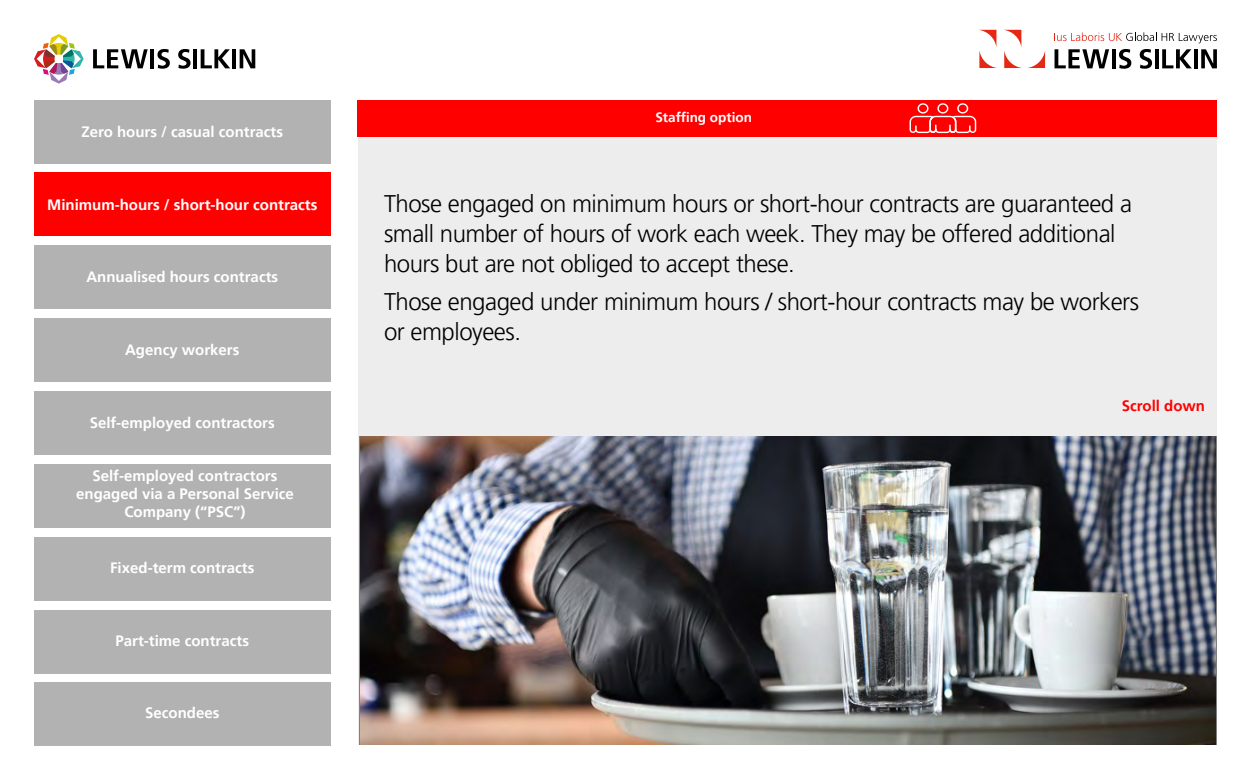
<style>
.page{position:relative;width:1251px;height:779px;background:#fff}
.page>*{position:absolute;margin:0;border:0;box-sizing:border-box;transform-origin:0 0}
.t1{font:300 24px/30px "Frutiger LT Pro";letter-spacing:-.02em;color:#000}
.t2{font:700 15px/18px "Frutiger LT Pro";color:#fff;text-align:center}
.t3{font:700 15px "Frutiger LT Pro";color:#f00}
.t4{font:700 13.5px "Frutiger LT Pro";color:#fff}
</style>
<div class="page">
<svg style="left:34px;top:34px;width:50px;height:50px"></svg>
<svg style="left:93px;top:49px;width:55px;height:19px"></svg>
<hr style="left:150px;top:49px;width:4px;height:19px;background:#000">
<svg style="left:178px;top:49px;width:12px;height:20px"></svg>
<hr style="left:193px;top:49px;width:4px;height:19px;background:#000">
<svg style="left:201px;top:49px;width:29px;height:19px"></svg>
<hr style="left:232px;top:49px;width:4px;height:19px;background:#000">
<svg style="left:239px;top:49px;width:16px;height:19px"></svg>
<svg style="left:157px;top:49px;width:13px;height:20px"></svg>
<svg style="left:979px;top:30px;width:18px;height:38px"></svg>
<svg style="left:1004px;top:30px;width:40px;height:38px"></svg>
<svg style="left:1054px;top:32px;width:162px;height:11px"></svg>
<svg style="left:1054px;top:49px;width:54px;height:19px"></svg>
<svg style="left:1112px;top:49px;width:3px;height:19px"></svg>
<svg style="left:1139px;top:49px;width:12px;height:20px"></svg>
<svg style="left:1155px;top:49px;width:3px;height:19px"></svg>
<svg style="left:1162px;top:49px;width:29px;height:19px"></svg>
<svg style="left:1194px;top:49px;width:3px;height:19px"></svg>
<svg style="left:1201px;top:49px;width:15px;height:19px"></svg>
<svg style="left:1119px;top:49px;width:12px;height:20px"></svg>
<div style="left:358px;top:100px;width:858px;height:644px;background:#ededed"></div>
<div style="left:357px;top:100px;width:859px;height:37px;background:#f00"></div>
<svg style="left:909px;top:103px;width:67px;height:30px"></svg>
<img style="left:360px;top:436px;width:855px;height:308px">
<div style="left:34px;top:173px;width:296px;height:63px;background:#f00"></div>
<div style="left:34px;top:100px;width:296px;height:63px;background:#b2b2b2"></div>
<div style="left:34px;top:463px;width:296px;height:63px;background:#b2b2b2"></div>
<div style="left:34px;top:245px;width:296px;height:63px;background:#b2b2b2"></div>
<div style="left:34px;top:537px;width:296px;height:63px;background:#b2b2b2"></div>
<div style="left:34px;top:318px;width:296px;height:63px;background:#b2b2b2"></div>
<div style="left:34px;top:609px;width:296px;height:63px;background:#b2b2b2"></div>
<div style="left:34px;top:391px;width:296px;height:63px;background:#b2b2b2"></div>
<div style="left:34px;top:682px;width:296px;height:63px;background:#b2b2b2"></div>
<p class="t2" style="left:81px;top:123px;width:203px">Zero hours / casual contracts</p>
<p class="t2" style="left:47px;top:195px;width:271px">Minimum-hours / short-hour contracts</p>
<p class="t2" style="left:86px;top:268px;width:193px">Annualised hours contracts</p>
<p class="t2" style="left:125px;top:340px;width:116px">Agency workers</p>
<p class="t2" style="left:90px;top:413px;width:186px">Self-employed contractors</p>
<p class="t2" style="left:76px;top:466px;width:219px">Self-employed contractors engaged via a Personal Service<br>Company (“PSC”)</p>
<p class="t2" style="left:110px;top:558px;width:146px">Fixed-term contracts</p>
<p class="t2" style="left:115px;top:631px;width:135px">Part-time contracts</p>
<p class="t2" style="left:145px;top:703px;width:76px">Secondees</p>
<p class="t4" style="left:655px;top:109px;width:98px">Staffing option</p>
<h1 class="t1" style="left:384px;top:188px;width:749px">Those engaged on minimum hours or short-hour contracts are guaranteed a small number of hours of work each week. They may be offered additional hours but are not obliged to accept these.</h1>
<h1 class="t1" style="left:384px;top:287px;width:756px">Those engaged under minimum hours / short-hour contracts may be workers or employees.</h1>
<p class="t3" style="left:1121px;top:396px;width:85px">Scroll down</p>
</div>
